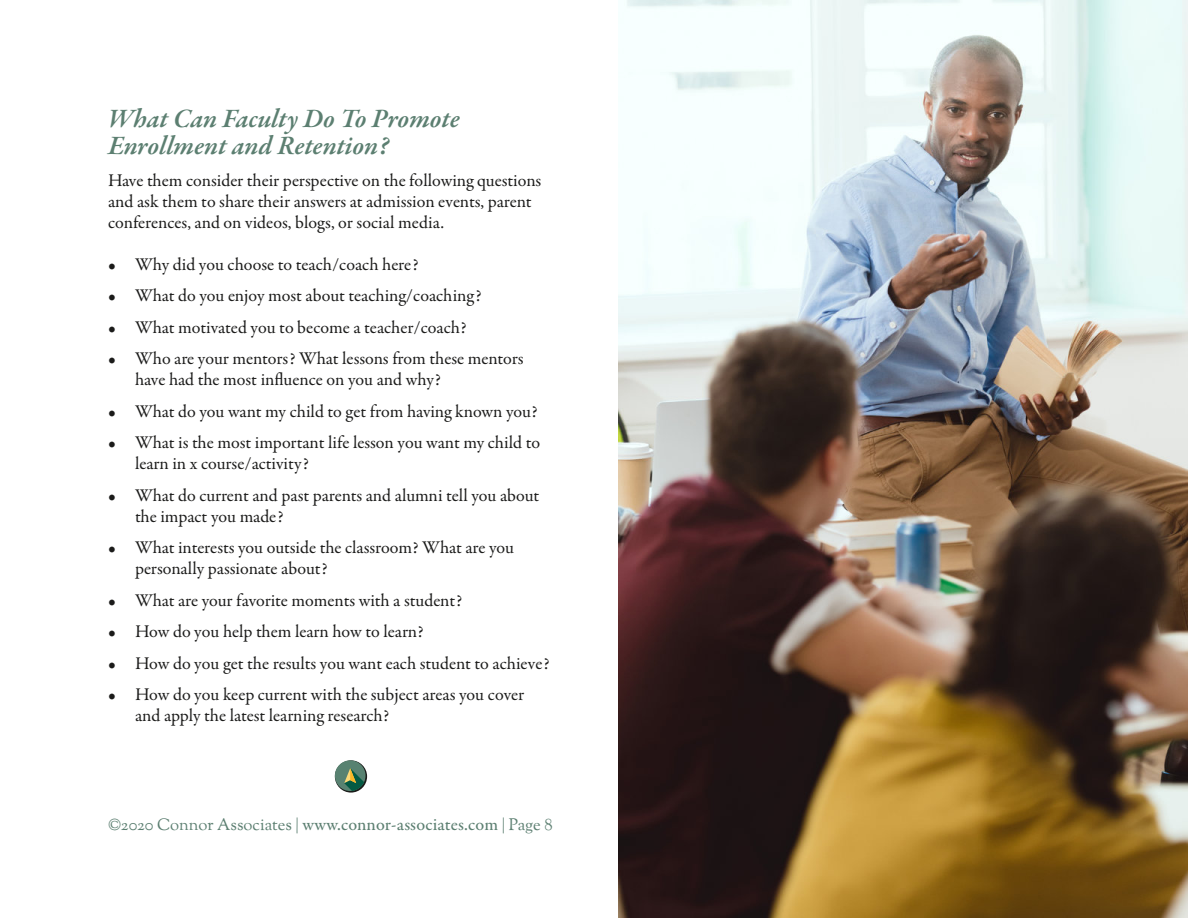
<style>
.page{position:relative;width:1188px;height:918px;background:#fff}
.page>*{position:absolute;margin:0;border:0;box-sizing:border-box;transform-origin:0 0}
.t1{font:italic 600 27px/27px "Garamond Premr Pro";letter-spacing:-.005em;color:#5c7f71}
.t2{font:18px/21px "Garamond Premr Pro";color:#1b1b1a}
.t3{font:16.5px "Goudy St M";color:#5c7f71}
.s1{font-family:"Garamond Premr Pro";font-weight:500;font-size:18px}
</style>
<div class="page">
<img style="left:619px;top:0;width:569px;height:918px">
<svg style="left:335px;top:760px;width:32px;height:33px"></svg>
<div style="left:335px;top:760px;width:31px;height:31px;background:#588271;border-radius:50%"></div>
<svg style="left:344px;top:768px;width:20px;height:23px"></svg>
<h1 class="t1" style="left:108px;top:107px;width:354px">What Can Faculty Do To Promote<br>Enrollment and Retention?</h1>
<p class="t2" style="left:108px;top:171px;width:435px">Have them consider their perspective on the following questions and ask them to share their answers at admission events, parent conferences, and on videos, blogs, or social media.</p>
<p class="t2" style="left:108px;top:255px;width:312px">• Why did you choose to teach/coach here?</p>
<p class="t2" style="left:108px;top:287px;width:375px">• What do you enjoy most about teaching/coaching?</p>
<p class="t2" style="left:108px;top:318px;width:360px">• What motivated you to become a teacher/coach?</p>
<p class="t2" style="left:135px;top:350px;width:390px;text-indent:-27px">• Who are your mentors? What lessons from these mentors have had the most influence on you and why?</p>
<p class="t2" style="left:108px;top:402px;width:431px">• What do you want my child to get from having known you?</p>
<p class="t2" style="left:135px;top:434px;width:407px;text-indent:-27px">• What is the most important life lesson you want my child to learn in x course/activity?</p>
<p class="t2" style="left:135px;top:486px;width:406px;text-indent:-27px">• What do current and past parents and alumni tell you about the impact you made?</p>
<p class="t2" style="left:135px;top:539px;width:381px;text-indent:-27px">• What interests you outside the classroom? What are you personally passionate about?</p>
<p class="t2" style="left:108px;top:591px;width:356px">• What are your favorite moments with a student?</p>
<p class="t2" style="left:108px;top:623px;width:317px">• How do you help them learn how to learn?</p>
<p class="t2" style="left:108px;top:654px;width:443px">• How do you get the results you want each student to achieve?</p>
<p class="t2" style="left:135px;top:686px;width:391px;text-indent:-27px">• How do you keep current with the subject areas you cover and apply the latest learning research?</p>
<p class="t3" style="left:108px;top:817px;width:446px">©2020 Connor Associates | <span class="s1">www.connor-associates.com</span> | Page 8</p>
</div>
